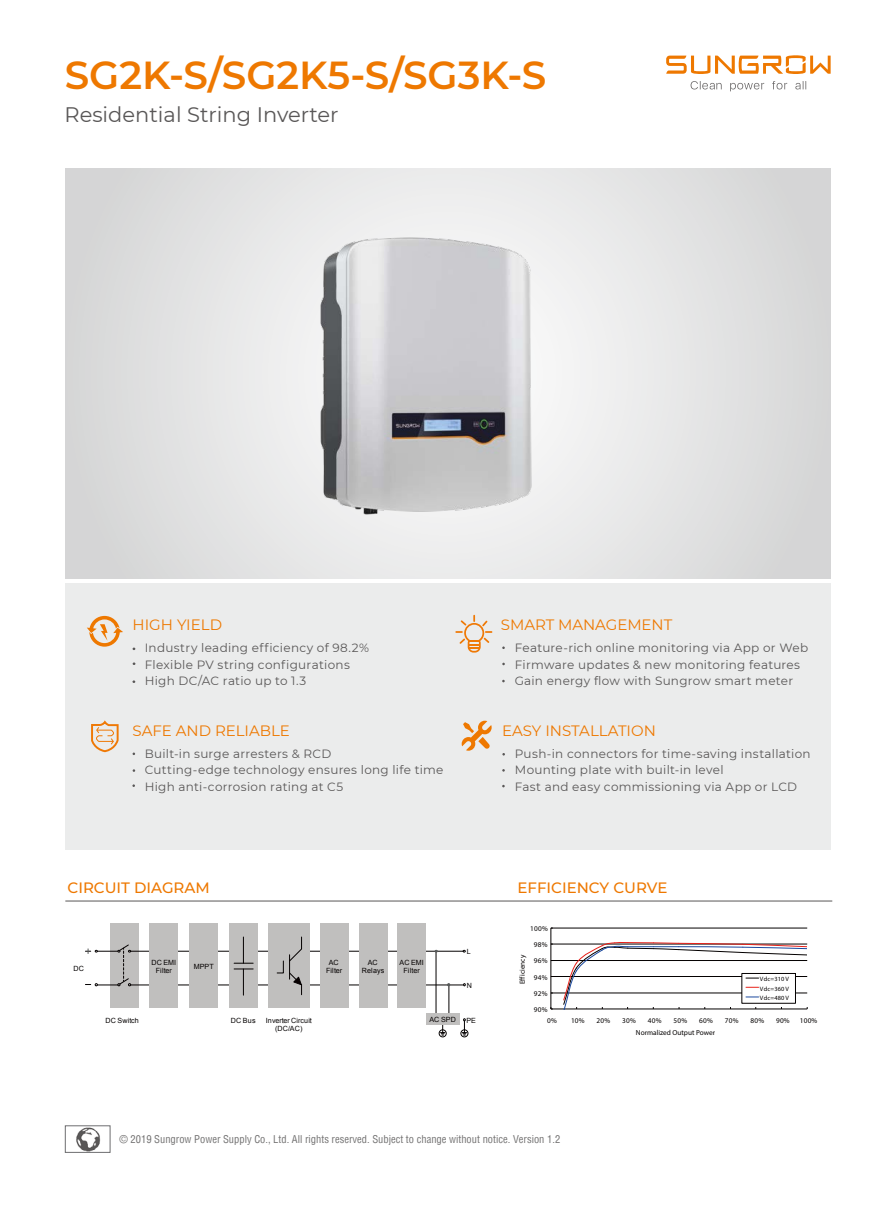
<style>
.page{position:relative;width:893px;height:1212px;background:#fff}
.page>*{position:absolute;margin:0;border:0;box-sizing:border-box;transform-origin:0 0}
.t1{font:600 39px "Montserrat";color:#ee7800}
.t2{font:21px "Montserrat";color:#595757}
.t3{font:15px "Montserrat";color:#ee7800}
.t4{font:500 15px "Montserrat";color:#ee7800}
.t5{font:12px/16.5px "Montserrat";letter-spacing:.025em;color:#595757}
.t6{font:condensed 10.5px "Helvetica";color:#727171}
.t7{font:800 7.35px "Helvetica Neue LT Std";color:#040000}
.t8{font:800 7.2px "Helvetica Neue LT Std";color:#040000}
.t9{font:7.2px/8.4px "Arial";letter-spacing:.02em;color:#040000;text-align:center}
.t10{font:7.2px/8.4px "Arial";color:#040000;text-align:center}
.t11{font:800 6.3px/9.4px "Helvetica Neue LT Std";letter-spacing:.02em;color:#040000;text-align:justify}
</style>
<div class="page">
<img style="left:76px;top:1128px;width:25px;height:22px">
<svg style="left:666px;top:55px;width:165px;height:19px"></svg>
<svg style="left:691px;top:81px;width:31px;height:8px"></svg>
<svg style="left:730px;top:83px;width:34px;height:8px"></svg>
<svg style="left:795px;top:81px;width:11px;height:8px"></svg>
<svg style="left:772px;top:81px;width:15px;height:8px"></svg>
<div style="left:110px;top:923px;width:28px;height:85px;background:#c0bfbe"></div>
<hr style="left:131px;top:985px;width:149px;height:1px;background:#040000">
<hr style="left:131px;top:951px;width:146px;height:1px;background:#040000">
<hr style="left:286px;top:951px;width:177px;height:1px;background:#040000">
<hr style="left:286px;top:985px;width:177px;height:1px;background:#040000">
<svg style="left:440px;top:1025px;width:5px;height:10px"></svg>
<div style="left:439px;top:1029px;width:7px;height:8px;border:1px solid #040000;border-radius:50%"></div>
<hr style="left:436px;top:952px;width:1px;height:61px;background:#040000">
<div style="left:320px;top:923px;width:28px;height:85px;background:#c0bfbe"></div>
<div style="left:229px;top:923px;width:29px;height:85px;background:#c0bfbe"></div>
<div style="left:359px;top:923px;width:28px;height:85px;background:#c0bfbe"></div>
<div style="left:397px;top:923px;width:29px;height:85px;background:#c0bfbe"></div>
<div style="left:268px;top:923px;width:42px;height:85px;background:#c0bfbe"></div>
<div style="left:426px;top:1013px;width:34px;height:12px;background:#c0bfbe"></div>
<svg style="left:234px;top:937px;width:19px;height:58px"></svg>
<div style="left:150px;top:923px;width:28px;height:85px;background:#c0bfbe"></div>
<div style="left:461px;top:1029px;width:7px;height:8px;border:1px solid #040000;border-radius:50%"></div>
<svg style="left:462px;top:1018px;width:5px;height:18px"></svg>
<svg style="left:447px;top:983px;width:3px;height:30px"></svg>
<svg style="left:277px;top:936px;width:25px;height:59px"></svg>
<svg style="left:85px;top:944px;width:46px;height:42px"></svg>
<div style="left:189px;top:923px;width:29px;height:85px;background:#c0bfbe"></div>
<hr style="left:551px;top:928px;width:256px;height:1px;background:#040000">
<hr style="left:551px;top:944px;width:256px;height:1px;background:#040000">
<hr style="left:551px;top:960px;width:256px;height:1px;background:#040000">
<hr style="left:551px;top:976px;width:256px;height:1px;background:#040000">
<hr style="left:551px;top:993px;width:256px;height:1px;background:#040000">
<hr style="left:551px;top:928px;width:1px;height:81px;background:#040000">
<hr style="left:551px;top:1009px;width:256px;height:1px;background:#040000">
<svg style="left:562px;top:942px;width:246px;height:67px"></svg>
<div style="left:66px;top:583px;width:765px;height:267px;background:#ebecec"></div>
<svg style="left:65px;top:168px;width:765px;height:410px;background:#e2e3e3"></svg>
<hr style="left:65px;top:901px;width:767px;height:1px;background:#595757">
<img style="left:304px;top:223px;width:245px;height:311px">
<svg style="left:455px;top:615px;width:37px;height:37px"></svg>
<svg style="left:87px;top:616px;width:36px;height:31px"></svg>
<svg style="left:91px;top:720px;width:28px;height:33px"></svg>
<svg style="left:462px;top:721px;width:30px;height:30px"></svg>
<h1 class="t1" style="left:65px;top:47px;width:483px">SG2K-S/SG2K5-S/SG3K-S</h1>
<h2 class="t2" style="left:65px;top:100px;width:276px">Residential String Inverter</h2>
<p class="t3" style="left:133px;top:615px;width:91px">HIGH YIELD</p>
<p class="t3" style="left:501px;top:615px;width:173px">SMART MANAGEMENT</p>
<p class="t5" style="left:145px;top:639px;width:226px">Industry leading efficiency of 98.2%<br>Flexible PV string configurations<br>High DC/AC ratio up to 1.3</p>
<p class="t5" style="left:515px;top:639px;width:295px">Feature-rich online monitoring via App or Web<br>Firmware updates &amp; new monitoring features<br>Gain energy flow with Sungrow smart meter</p>
<p class="t3" style="left:133px;top:720px;width:159px">SAFE AND RELIABLE</p>
<p class="t3" style="left:502px;top:720px;width:155px">EASY INSTALLATION</p>
<p class="t5" style="left:145px;top:745px;width:300px">Built-in surge arresters &amp; RCD<br>Cutting-edge technology ensures long life time<br>High anti-corrosion rating at C5</p>
<p class="t5" style="left:515px;top:745px;width:297px">Push-in connectors for time-saving installation<br>Mounting plate with built-in level<br>Fast and easy commissioning via App or LCD</p>
<p class="t4" style="left:68px;top:877px;width:144px">CIRCUIT DIAGRAM</p>
<p class="t4" style="left:517px;top:877px;width:151px">EFFICIENCY CURVE</p>
<p class="t9" style="left:74px;top:964px;width:12px">DC</p>
<p class="t9" style="left:151px;top:958px;width:26px">DC EMI<br>Filter</p>
<p class="t9" style="left:194px;top:962px;width:21px">MPPT</p>
<p class="t9" style="left:326px;top:958px;width:18px">AC<br>Filter</p>
<p class="t9" style="left:362px;top:958px;width:24px">AC<br>Relays</p>
<p class="t9" style="left:399px;top:958px;width:26px">AC EMI<br>Filter</p>
<p class="t9" style="left:467px;top:947px;width:5px">L</p>
<p class="t9" style="left:467px;top:981px;width:7px">N</p>
<p class="t9" style="left:106px;top:1016px;width:35px">DC Switch</p>
<p class="t9" style="left:231px;top:1016px;width:26px">DC Bus</p>
<p class="t10" style="left:266px;top:1016px;width:47px">Inverter Circuit (DC/AC)</p>
<p class="t9" style="left:429px;top:1015px;width:28px">AC SPD</p>
<p class="t9" style="left:466px;top:1016px;width:11px">PE</p>
<p class="t8" style="left:530px;top:924px;width:19px">100%</p>
<p class="t8" style="left:534px;top:940px;width:15px">98%</p>
<p class="t7" style="left:518px;top:984px;width:31px;rotate:-90deg">E iciency</p>
<p class="t8" style="left:534px;top:956px;width:15px">96%</p>
<p class="t8" style="left:534px;top:973px;width:15px">94%</p>
<p class="t8" style="left:534px;top:989px;width:15px">92%</p>
<p class="t8" style="left:534px;top:1005px;width:15px">90%</p>
<p class="t11" style="left:760px;top:974px;width:31px">Vdc=310 V Vdc=360 V Vdc=480 V</p>
<p class="t8" style="left:547px;top:1016px;width:11px">0%</p>
<p class="t8" style="left:597px;top:1016px;width:15px">20%</p>
<p class="t8" style="left:622px;top:1016px;width:15px">30%</p>
<p class="t8" style="left:648px;top:1016px;width:15px">40%</p>
<p class="t8" style="left:673px;top:1016px;width:15px">50%</p>
<p class="t8" style="left:699px;top:1016px;width:15px">60%</p>
<p class="t8" style="left:725px;top:1016px;width:15px">70%</p>
<p class="t8" style="left:750px;top:1016px;width:15px">80%</p>
<p class="t8" style="left:776px;top:1016px;width:15px">90%</p>
<p class="t8" style="left:800px;top:1016px;width:19px">100%</p>
<p class="t8" style="left:571px;top:1016px;width:15px">10%</p>
<p class="t8" style="left:636px;top:1028px;width:81px">Normalized Output Power</p>
<p class="t6" style="left:120px;top:1132px;width:442px">© 2019 Sungrow Power Supply Co., Ltd. All rights reserved. Subject to change without notice. Version 1.2</p>
</div>
